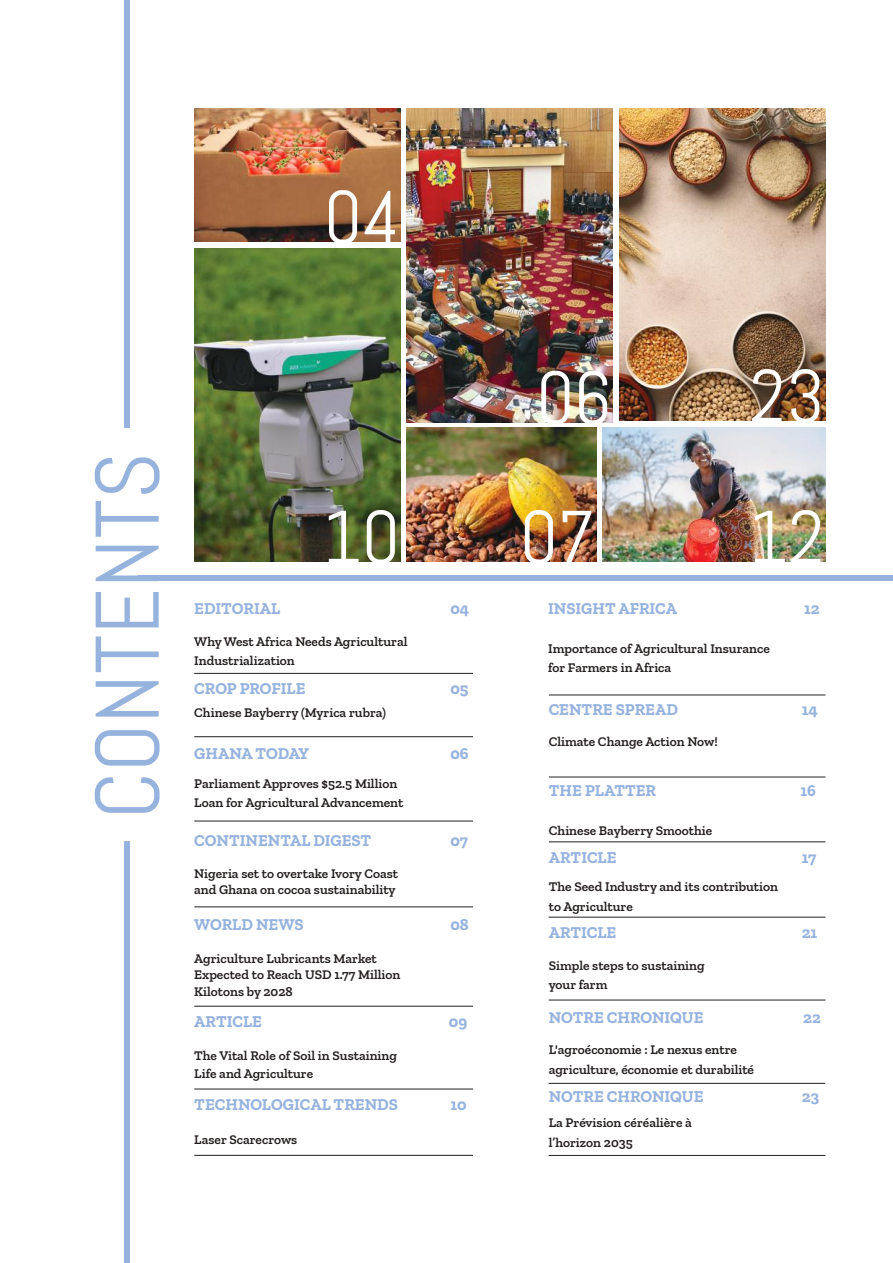
<style>
.page{position:relative;width:893px;height:1263px;background:#fff}
.page>*{position:absolute;margin:0;border:0;box-sizing:border-box;transform-origin:0 0}
.t1{font:90px "Abel";color:#96b3de}
.t2{font:75px "Abel";color:#fff}
.t3{font:700 16.5px "Zilla Slab";color:#96b3de}
.t4{font:600 13.5px/19.5px "Zilla Slab";color:#241f1f}
</style>
<div class="page">
<img style="left:194px;top:108px;width:206px;height:134px">
<img style="left:407px;top:108px;width:206px;height:314px">
<img style="left:407px;top:428px;width:189px;height:134px">
<img style="left:603px;top:428px;width:222px;height:134px">
<img style="left:194px;top:249px;width:206px;height:313px">
<img style="left:620px;top:108px;width:205px;height:313px">
<hr style="left:194px;top:673px;width:279px;height:1px;background:#241f1f">
<hr style="left:549px;top:777px;width:276px;height:1px;background:#241f1f">
<hr style="left:549px;top:695px;width:276px;height:1px;background:#241f1f">
<hr style="left:549px;top:841px;width:276px;height:1px;background:#241f1f">
<hr style="left:549px;top:917px;width:276px;height:1px;background:#241f1f">
<hr style="left:549px;top:1000px;width:276px;height:1px;background:#241f1f">
<hr style="left:549px;top:1083px;width:276px;height:1px;background:#241f1f">
<hr style="left:194px;top:736px;width:279px;height:1px;background:#241f1f">
<hr style="left:194px;top:821px;width:279px;height:1px;background:#241f1f">
<hr style="left:194px;top:906px;width:279px;height:1px;background:#241f1f">
<hr style="left:194px;top:1006px;width:279px;height:1px;background:#241f1f">
<hr style="left:194px;top:1089px;width:279px;height:1px;background:#241f1f">
<hr style="left:194px;top:1155px;width:279px;height:1px;background:#241f1f">
<hr style="left:549px;top:1155px;width:276px;height:1px;background:#241f1f">
<div style="left:138px;top:575px;width:755px;height:6px;background:#96b3de"></div>
<div style="left:124px;top:842px;width:6px;height:421px;background:#96b3de"></div>
<div style="left:124px;top:0;width:6px;height:428px;background:#96b3de"></div>
<h2 class="t2" style="left:324px;top:170px;width:78px">04</h2>
<h1 class="t1" style="left:71px;top:819px;width:368px;rotate:-90deg">CONTENTS</h1>
<h2 class="t2" style="left:536px;top:351px;width:77px">06</h2>
<h2 class="t2" style="left:323px;top:490px;width:79px">10</h2>
<h2 class="t2" style="left:520px;top:490px;width:77px">07</h2>
<h2 class="t2" style="left:749px;top:349px;width:77px">23</h2>
<h2 class="t2" style="left:749px;top:490px;width:77px">12</h2>
<p class="t3" style="left:194px;top:599px;width:88px">EDITORIAL</p>
<p class="t3" style="left:450px;top:599px;width:20px">04</p>
<p class="t4" style="left:194px;top:631px;width:215px">Why West Africa Needs Agricultural<br>Industrialization</p>
<p class="t3" style="left:194px;top:679px;width:113px">CROP PROFILE</p>
<p class="t3" style="left:450px;top:679px;width:20px">05</p>
<p class="t4" style="left:194px;top:702px;width:193px">Chinese Bayberry (Myrica rubra)</p>
<p class="t3" style="left:194px;top:744px;width:116px">GHANA TODAY</p>
<p class="t3" style="left:450px;top:744px;width:20px">06</p>
<p class="t4" style="left:194px;top:773px;width:211px">Parliament Approves $52.5 Million<br>Loan for Agricultural Advancement</p>
<p class="t3" style="left:194px;top:831px;width:179px">CONTINENTAL DIGEST</p>
<p class="t3" style="left:450px;top:831px;width:19px">07</p>
<p class="t4" style="left:194px;top:865px;width:205px;line-height:16.5px">Nigeria set to overtake Ivory Coast and Ghana on cocoa sustainability</p>
<p class="t3" style="left:194px;top:915px;width:111px">WORLD NEWS</p>
<p class="t3" style="left:450px;top:915px;width:20px">08</p>
<p class="t4" style="left:194px;top:950px;width:208px;line-height:16.5px">Agriculture Lubricants Market<br>Expected to Reach USD 1.77 Million<br>Kilotons by 2028</p>
<p class="t3" style="left:194px;top:1012px;width:69px">ARTICLE</p>
<p class="t3" style="left:449px;top:1012px;width:20px">09</p>
<p class="t4" style="left:194px;top:1046px;width:204px;line-height:18px">The Vital Role of Soil in Sustaining<br>Life and Agriculture</p>
<p class="t3" style="left:194px;top:1095px;width:205px">TECHNOLOGICAL TRENDS</p>
<p class="t3" style="left:450px;top:1095px;width:18px">10</p>
<p class="t4" style="left:194px;top:1130px;width:105px">Laser Scarecrows</p>
<p class="t3" style="left:548px;top:599px;width:131px">INSIGHT AFRICA</p>
<p class="t3" style="left:804px;top:599px;width:17px">12</p>
<p class="t4" style="left:548px;top:639px;width:223px">Importance of Agricultural Insurance for Farmers in Africa</p>
<p class="t3" style="left:549px;top:700px;width:131px">CENTRE SPREAD</p>
<p class="t3" style="left:802px;top:700px;width:18px">14</p>
<p class="t4" style="left:549px;top:732px;width:171px">Climate Change Action Now!</p>
<p class="t3" style="left:549px;top:781px;width:109px">THE PLATTER</p>
<p class="t3" style="left:800px;top:781px;width:17px">16</p>
<p class="t4" style="left:549px;top:821px;width:165px">Chinese Bayberry Smoothie</p>
<p class="t3" style="left:549px;top:848px;width:69px">ARTICLE</p>
<p class="t3" style="left:802px;top:848px;width:16px">17</p>
<p class="t4" style="left:549px;top:877px;width:231px">The Seed Industry and its contribution to Agriculture</p>
<p class="t3" style="left:549px;top:923px;width:69px">ARTICLE</p>
<p class="t3" style="left:802px;top:923px;width:17px">21</p>
<p class="t4" style="left:549px;top:955px;width:157px">Simple steps to sustaining your farm</p>
<p class="t3" style="left:549px;top:1008px;width:156px">NOTRE CHRONIQUE</p>
<p class="t3" style="left:803px;top:1008px;width:19px">22</p>
<p class="t4" style="left:549px;top:1040px;width:207px">L'agroéconomie : Le nexus entre agriculture, économie et durabilité</p>
<p class="t3" style="left:549px;top:1087px;width:156px">NOTRE CHRONIQUE</p>
<p class="t3" style="left:802px;top:1087px;width:19px">23</p>
<p class="t4" style="left:549px;top:1113px;width:145px">La Prévision céréalière à l’horizon 2035</p>
</div>
